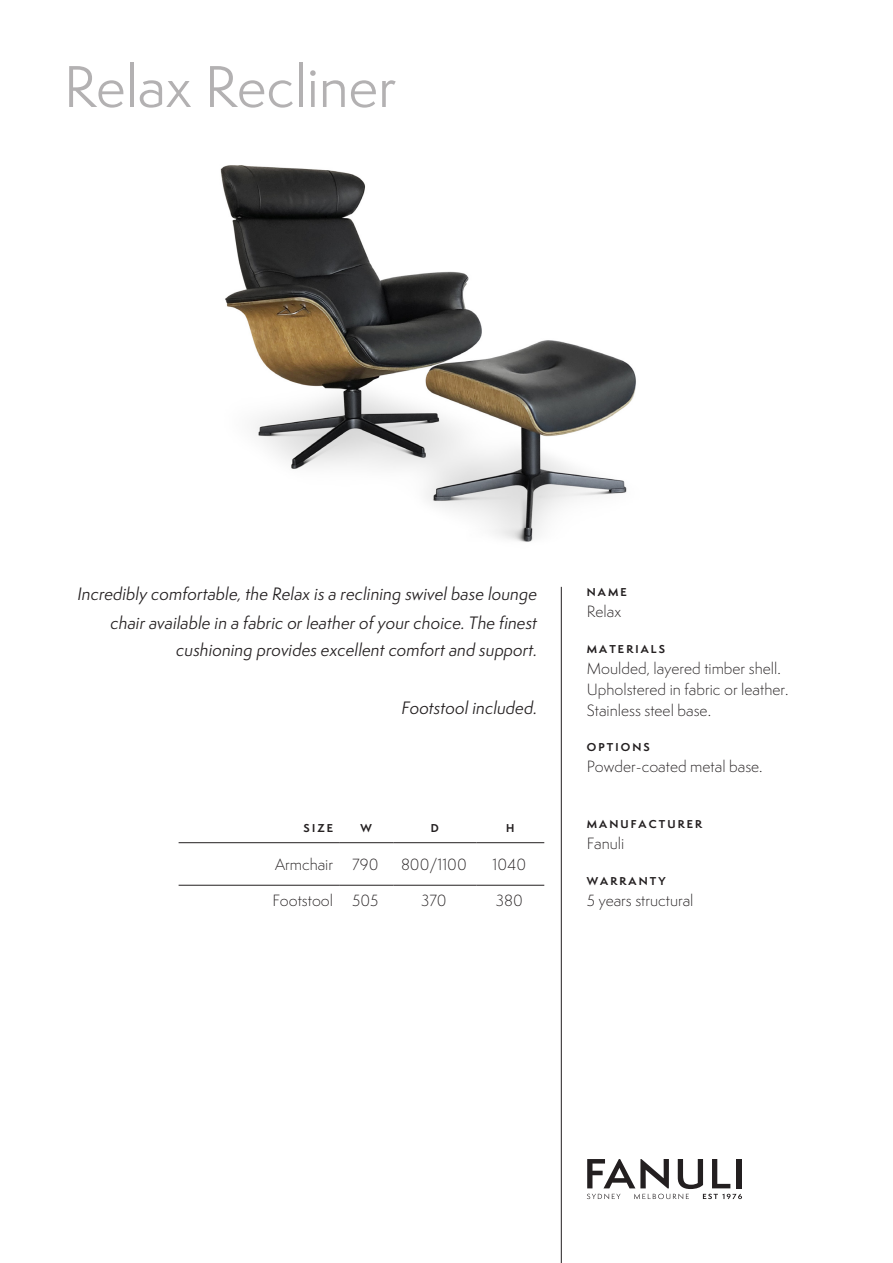
<style>
.page{position:relative;width:893px;height:1263px;background:#fff}
.page>*{position:absolute;margin:0;border:0;box-sizing:border-box;transform-origin:0 0}
.t1{font:54px "Semplicita Pro";color:#b3b1b2}
.Intro{font:italic 16.5px/28px "Semplicita Pro";color:#231f20;text-align:right}
.Specs_text{font:300 15px/21px "Semplicita Pro";color:#231f20}
.Specs_text-2{font:700 10.5px "Semplicita Pro";letter-spacing:.2em;color:#231f20}
</style>
<div class="page">
<hr style="left:561px;top:587px;width:1px;height:676px;background:#231f20">
<svg style="left:587px;top:1159px;width:155px;height:40px"></svg>
<hr style="left:179px;top:842px;width:160px;height:1px;background:#231f20">
<hr style="left:339px;top:842px;width:54px;height:1px;background:#231f20">
<hr style="left:393px;top:842px;width:83px;height:1px;background:#231f20">
<hr style="left:476px;top:842px;width:68px;height:1px;background:#231f20">
<hr style="left:179px;top:885px;width:160px;height:1px;background:#231f20">
<hr style="left:339px;top:885px;width:54px;height:1px;background:#231f20">
<hr style="left:393px;top:885px;width:83px;height:1px;background:#231f20">
<hr style="left:476px;top:885px;width:68px;height:1px;background:#231f20">
<img style="left:220px;top:165px;width:416px;height:377px">
<p class="t1" style="left:64px;top:49px;width:334px">Relax Recliner</p>
<p class="Intro" style="left:77px;top:580px;width:461px">Incredibly comfortable, the Relax is a reclining swivel base lounge chair available in a fabric or leather of your choice. The finest cushioning provides excellent comfort and support.</p>
<p class="Intro" style="left:401px;top:694px;width:137px">Footstool included.</p>
<p class="Specs_text-2" style="left:304px;top:820px;width:31px">SIZE</p>
<p class="Specs_text-2" style="left:360px;top:820px;width:13px">W</p>
<p class="Specs_text-2" style="left:431px;top:820px;width:10px">D</p>
<p class="Specs_text-2" style="left:506px;top:820px;width:10px">H</p>
<p class="Specs_text" style="left:275px;top:854px;width:60px">Armchair</p>
<p class="Specs_text" style="left:352px;top:854px;width:28px">790</p>
<p class="Specs_text" style="left:401px;top:854px;width:67px">800/1100</p>
<p class="Specs_text" style="left:493px;top:854px;width:35px">1040</p>
<p class="Specs_text" style="left:272px;top:890px;width:62px">Footstool</p>
<p class="Specs_text" style="left:352px;top:890px;width:28px">505</p>
<p class="Specs_text" style="left:421px;top:890px;width:27px">370</p>
<p class="Specs_text" style="left:496px;top:890px;width:28px">380</p>
<p class="Specs_text-2" style="left:587px;top:585px;width:41px">NAME</p>
<p class="Specs_text" style="left:587px;top:601px;width:36px">Relax</p>
<p class="Specs_text-2" style="left:587px;top:641px;width:80px">MATERIALS</p>
<p class="Specs_text" style="left:587px;top:657px;width:203px">Moulded, layered timber shell.<br>Upholstered in fabric or leather.<br>Stainless steel base.</p>
<p class="Specs_text-2" style="left:587px;top:739px;width:65px">OPTIONS</p>
<p class="Specs_text" style="left:587px;top:756px;width:177px">Powder-coated metal base.</p>
<p class="Specs_text-2" style="left:587px;top:816px;width:117px">MANUFACTURER</p>
<p class="Specs_text" style="left:587px;top:833px;width:39px">Fanuli</p>
<p class="Specs_text-2" style="left:587px;top:873px;width:80px">WARRANTY</p>
<p class="Specs_text" style="left:587px;top:890px;width:108px">5 years structural</p>
</div>
